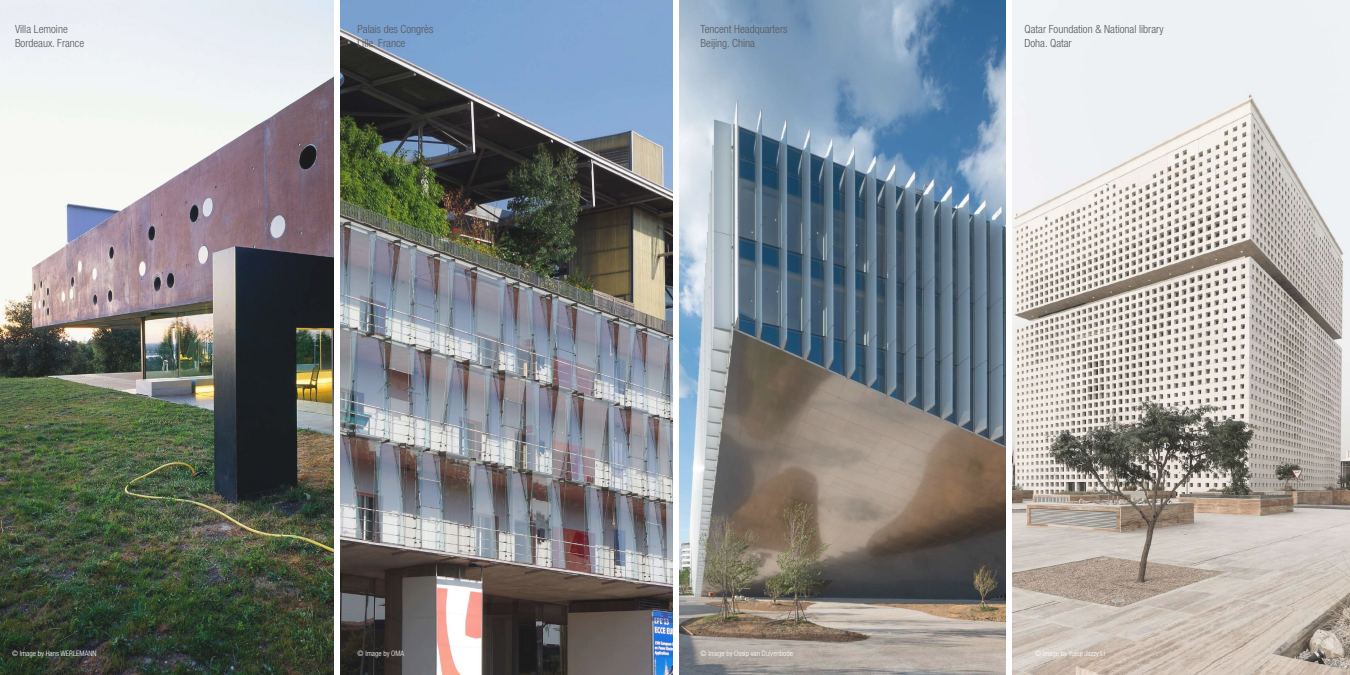
<style>
.page{position:relative;width:1350px;height:675px;background:#fff}
.page>*{position:absolute;margin:0;border:0;box-sizing:border-box;transform-origin:0 0}
.t1{font:300 condensed 11.25px/13.5px "Helvetica Neue LT Std";color:#57585a}
.t2{font:8.25px "Century Gothic";color:#808285}
.t3{font:300 condensed 7.5px "Helvetica Neue LT Std";color:#fff}
</style>
<div class="page">
<img style="left:680px;top:0;width:325px;height:675px">
<img style="left:340px;top:0;width:332px;height:675px">
<img style="left:0;top:0;width:334px;height:675px">
<img style="left:1013px;top:0;width:337px;height:675px">
<p class="t1" style="left:15px;top:22px;width:71px">Villa Lemoine<br>Bordeaux. France</p>
<p class="t3" style="left:12px;top:649px;width:86px">© Image by Hans WERLEMANN</p>
<p class="t1" style="left:358px;top:22px;width:77px">Palais des Congrès<br>Lille. France</p>
<p class="t3" style="left:358px;top:649px;width:48px">© Image by OMA</p>
<p class="t1" style="left:701px;top:22px;width:89px">Tencent Headquarters<br>Beijing. China</p>
<p class="t1" style="left:1024px;top:22px;width:141px">Qatar Foundation &amp; National library<br>Doha. Qatar</p>
<p class="t3" style="left:701px;top:649px;width:94px">© Image by Ossip van Duivenbode</p>
<p class="t3" style="left:1035px;top:649px;width:72px">© Image by Yueqi Jazzy Li</p>
<p class="t2" style="left:1330px;top:659px;width:11px">25</p>
</div>
